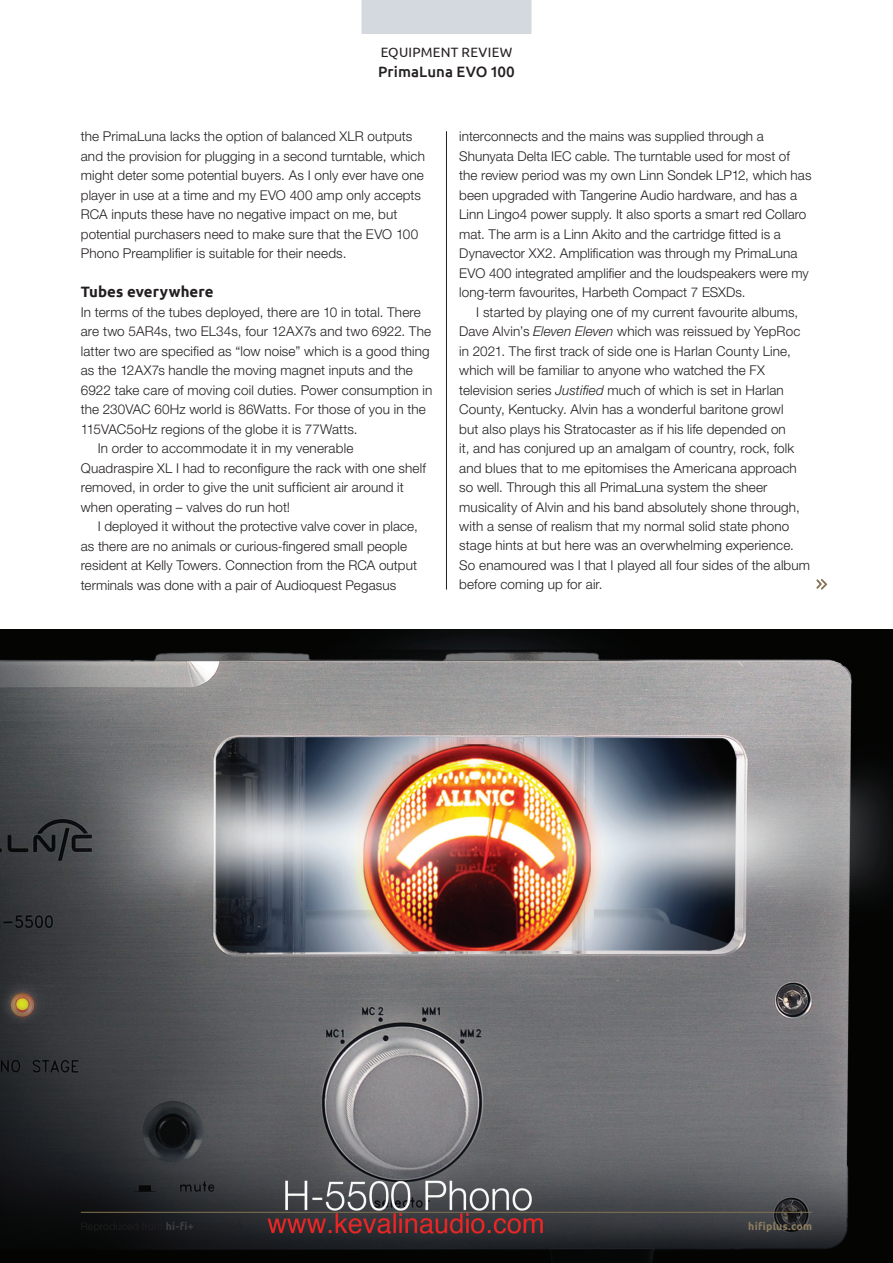
<style>
.page{position:relative;width:893px;height:1263px;background:#fff}
.page>*{position:absolute;margin:0;border:0;box-sizing:border-box;transform-origin:0 0}
.t1{font:500 15px "Ubuntu";letter-spacing:.01em;color:#231f20}
.t2{font:700 15px "Ubuntu";letter-spacing:.01em;color:#231f20}
.t3{font:300 13.5px/19.5px "Helvetica Neue LT Std";letter-spacing:.01em;color:#231f20}
.t4{font:13.5px "Ubuntu";letter-spacing:.02em;color:#231f20}
.t5{font:700 10.5px "Ubuntu";letter-spacing:.025em;color:#8d7d5e}
.s1{font-style:italic}
</style>
<div class="page">
<div style="left:361px;top:0;width:170px;height:34px;background:#d4d9df"></div>
<hr style="left:446px;top:131px;width:1px;height:459px;background:#231f20">
<img style="left:0;top:629px;width:893px;height:634px">
<svg style="left:816px;top:579px;width:11px;height:11px"></svg>
<hr style="left:81px;top:1212px;width:731px;height:1px;background:#837251">
<p class="t4" style="left:381px;top:44px;width:133px">EQUIPMENT REVIEW</p>
<p class="t1" style="left:378px;top:62px;width:138px">PrimaLuna EVO 100</p>
<p class="t3" style="left:81px;top:126px;width:346px">the PrimaLuna lacks the option of balanced XLR outputs and the provision for plugging in a second turntable, which might deter some potential buyers. As I only ever have one player in use at a time and my EVO 400 amp only accepts RCA inputs these have no negative impact on me, but potential purchasers need to make sure that the EVO 100<br>Phono Preamplifier is suitable for their needs.</p>
<p class="t2" style="left:81px;top:283px;width:134px">Tubes everywhere</p>
<p class="t3" style="left:81px;top:302px;width:342px">In terms of the tubes deployed, there are 10 in total. There</p>
<p class="t3" style="left:81px;top:321px;width:352px">are two 5AR4s, two EL34s, four 12AX7s and two 6922. The</p>
<p class="t3" style="left:81px;top:341px;width:350px">latter two are specified as “low noise” which is a good thing</p>
<p class="t3" style="left:81px;top:360px;width:334px">as the 12AX7s handle the moving magnet inputs and the</p>
<p class="t3" style="left:81px;top:380px;width:353px">6922 take care of moving coil duties. Power consumption in</p>
<p class="t3" style="left:81px;top:399px;width:346px">the 230VAC 60Hz world is 86Watts. For those of you in the</p>
<p class="t3" style="left:81px;top:419px;width:278px">115VAC5oHz regions of the globe it is 77Watts.</p>
<p class="t3" style="left:98px;top:438px;width:257px">In order to accommodate it in my venerable</p>
<p class="t3" style="left:81px;top:458px;width:347px">Quadraspire XL I had to reconfigure the rack with one shelf</p>
<p class="t3" style="left:81px;top:477px;width:325px">removed, in order to give the unit sufficient air around it</p>
<p class="t3" style="left:81px;top:497px;width:211px">when operating – valves do run hot!</p>
<p class="t3" style="left:98px;top:516px;width:321px">I deployed it without the protective valve cover in place,</p>
<p class="t3" style="left:81px;top:536px;width:328px">as there are no animals or curious-fingered small people</p>
<p class="t3" style="left:81px;top:555px;width:338px">resident at Kelly Towers. Connection from the RCA output</p>
<p class="t3" style="left:81px;top:575px;width:317px">terminals was done with a pair of Audioquest Pegasus</p>
<p class="t3" style="left:459px;top:126px;width:354px">interconnects and the mains was supplied through a Shunyata Delta IEC cable. The turntable used for most of<br>the review period was my own Linn Sondek LP12, which has been upgraded with Tangerine Audio hardware, and has a Linn Lingo4 power supply. It also sports a smart red Collaro mat. The arm is a Linn Akito and the cartridge fitted is a Dynavector XX2. Amplification was through my PrimaLuna EVO 400 integrated amplifier and the loudspeakers were my long-term favourites, Harbeth Compact 7 ESXDs.</p>
<p class="t3" style="left:459px;top:302px;width:352px;text-indent:17px">I started by playing one of my current favourite albums, Dave Alvin’s <span class="s1">Eleven Eleven</span> which was reissued by YepRoc in 2021. The first track of side one is Harlan County Line, which will be familiar to anyone who watched the FX television series <span class="s1">Justified</span> much of which is set in Harlan County, Kentucky. Alvin has a wonderful baritone growl<br>but also plays his Stratocaster as if his life depended on<br>it, and has conjured up an amalgam of country, rock, folk and blues that to me epitomises the Americana approach so well. Through this all PrimaLuna system the sheer musicality of Alvin and his band absolutely shone through, with a sense of realism that my normal solid state phono stage hints at but here was an overwhelming experience.<br>So enamoured was I that I played all four sides of the album before coming up for air.</p>
<p class="t5" style="left:748px;top:1219px;width:65px">hifiplus.com</p>
</div>
